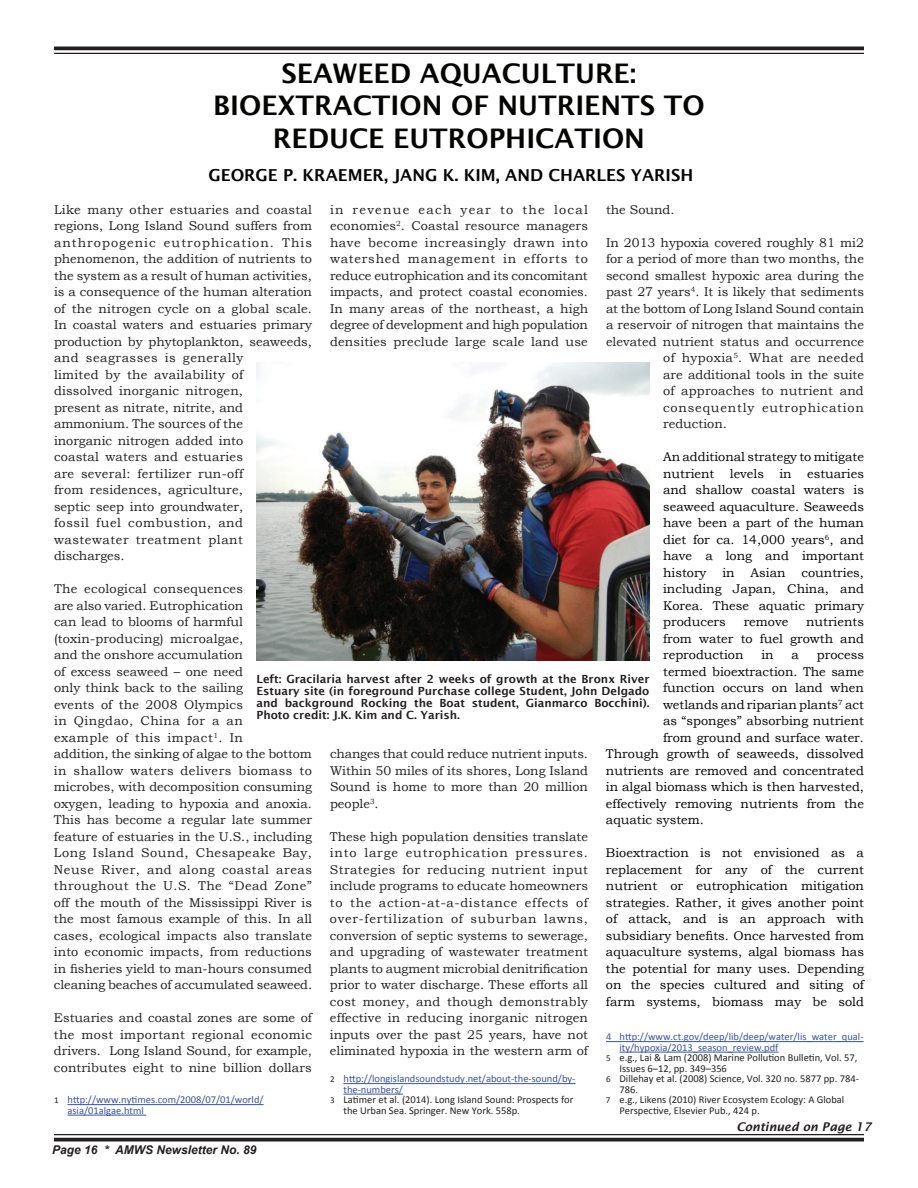
<style>
.page{position:relative;width:918px;height:1188px;background:#fff}
.page>*{position:absolute;margin:0;border:0;box-sizing:border-box;transform-origin:0 0}
.t1{font:600 27px "Lucida Sans";color:#040503}
.t2{font:600 16.5px "Lucida Sans";color:#040503}
.t3{font:12.75px/16.5px "Bookman Old Style";color:#231f20;text-align:justify}
.t4{font:12.75px/16.5px "Bookman Old Style";color:#040503;text-align:justify}
.t5{font:12.75px "Bookman Old Style";letter-spacing:.065em;color:#231f20}
.t6{font:12.75px "Bookman Old Style";letter-spacing:.02em;color:#231f20}
.t7{font:12.75px "Bookman Old Style";letter-spacing:.035em;color:#231f20}
.t8{font:italic 700 12px "Arial";color:#231f20}
.t9{font:italic 600 12px "Lucida Sans";color:#231f20}
.t10{font:600 11.25px/12px "Lucida Sans";color:#231f20;text-align:justify}
.t11{font:10.5px "Calibri";color:#231f20}
.t12{font:10.5px/10.5px "Calibri";color:#3853a3}
.s1{font-size:9px;color:#231f20}
.s2{font-size:9px}
</style>
<div class="page">
<svg style="left:54px;top:46px;width:810px;height:4px;background:#3e3a3b"></svg>
<hr style="left:54px;top:53px;width:810px;height:1px;background:#231f20">
<hr style="left:54px;top:1134px;width:810px;height:1px;background:#231f20">
<svg style="left:54px;top:1138px;width:810px;height:4px;background:#3e3a3b"></svg>
<hr style="left:68px;top:1104px;width:196px;height:1px;background:#3853a3">
<hr style="left:68px;top:1115px;width:78px;height:1px;background:#3853a3">
<hr style="left:344px;top:1083px;width:232px;height:1px;background:#3853a3">
<hr style="left:344px;top:1094px;width:59px;height:1px;background:#3853a3">
<hr style="left:606px;top:1041px;width:258px;height:1px;background:#3853a3">
<hr style="left:620px;top:1052px;width:159px;height:1px;background:#3853a3">
<img style="left:257px;top:363px;width:393px;height:298px">
<h1 class="t1" style="left:281px;top:58px;width:72px">SEAWEED</h1>
<h1 class="t1" style="left:420px;top:58px;width:120px">AQUACULTURE</h1>
<h1 class="t1" style="left:630px;top:58px;width:8px">:</h1>
<h1 class="t1" style="left:213px;top:90px;width:325px">BIOEXTRACTION OF NUTR</h1>
<h1 class="t1" style="left:575px;top:90px;width:110px">IENTS TO</h1>
<h1 class="t1" style="left:273px;top:123px;width:19px">REDU</h1>
<h1 class="t1" style="left:349px;top:123px;width:64px">CE EUTRO</h1>
<h1 class="t1" style="left:489px;top:123px;width:158px">PH ICATION</h1>
<p class="t2" style="left:208px;top:165px;width:13px">GEORGE</p>
<p class="t2" style="left:283px;top:165px;width:313px">P. KRAEMER, JANG K. KIM, AND CHARLES</p>
<p class="t2" style="left:631px;top:165px;width:52px">YARISH</p>
<p class="t3" style="left:54px;top:201px;width:260px;text-align:left">Like many other estuaries and coastal regions, Long Island Sound suffers from anthropogenic eutrophication. This phenomenon, the addition of nutrients to the system as a result of human activities, is a consequence of the human alteration of the nitrogen cycle on a global scale.<br>In coastal waters and estuaries primary production by phytoplankton, seaweeds, and seagrasses is generally<br>limited by the availability of<br>dissolved inorganic nitrogen,<br>present as nitrate, nitrite, and ammonium. The sources of the<br>inorganic nitrogen added into<br>coastal waters and estuaries<br>are several: fertilizer run-off<br>from residences, agriculture,<br>septic seep into groundwater,<br>fossil fuel combustion, and wastewater treatment plant discharges.</p>
<p class="t3" style="left:54px;top:581px;width:260px;text-align:left">The ecological consequences<br>are also varied. Eutrophication<br>can lead to blooms of harmful (toxin-producing) microalgae,<br>and the onshore accumulation<br>of excess seaweed – one need<br>only think back to the sailing<br>events of the 2008 Olympics<br>in Qingdao, China for a an<br>example of this impact<sup>1</sup>. In<br>addition, the sinking of algae to the bottom in shallow waters delivers biomass to microbes, with decomposition consuming oxygen, leading to hypoxia and anoxia.<br>This has become a regular late summer feature of estuaries in the U.S., including Long Island Sound, Chesapeake Bay, Neuse River, and along coastal areas throughout the U.S. The “Dead Zone” off the mouth of the Mississippi River is the most famous example of this. In all cases, ecological impacts also translate into economic impacts, from reductions in fisheries yield to man-hours consumed cleaning beaches of accumulated seaweed.</p>
<p class="t3" style="left:54px;top:1010px;width:260px">Estuaries and coastal zones are some of the most important regional economic drivers. Long Island Sound, for example, contributes eight to nine billion dollars</p>
<p class="t12" style="left:68px;top:1094px;width:198px;text-indent:-14px"><span class="s1">1</span> http://www.nytimes.com/2008/07/01/world/ asia/01algae.html</p>
<p class="t3" style="left:330px;top:201px;width:260px">in revenue each year to the local economies<sup>2</sup>. Coastal resource managers have become increasingly drawn into watershed management in efforts to reduce eutrophication and its concomitant impacts, and protect coastal economies.<br>In many areas of the northeast, a high degree of development and high population densities preclude large scale land use</p>
<p class="t3" style="left:606px;top:201px;width:70px">the Sound.</p>
<p class="t3" style="left:606px;top:234px;width:259px">In 2013 hypoxia covered roughly 81 mi2</p>
<p class="t3" style="left:606px;top:251px;width:260px">for a period of more than two months, the</p>
<p class="t3" style="left:606px;top:267px;width:259px">second smallest hypoxic area during the</p>
<p class="t3" style="left:606px;top:284px;width:260px">past 27 years<sup>4</sup>. It is likely that sediments</p>
<p class="t3" style="left:606px;top:300px;width:260px">at the bottom of Long Island Sound contain</p>
<p class="t3" style="left:606px;top:317px;width:259px">a reservoir of nitrogen that maintains the</p>
<p class="t3" style="left:606px;top:333px;width:260px">elevated nutrient status and occurrence</p>
<p class="t7" style="left:663px;top:350px;width:202px">of hypoxia<sup>5</sup>. What are needed</p>
<p class="t3" style="left:663px;top:366px;width:202px">are additional tools in the suite</p>
<p class="t6" style="left:663px;top:383px;width:202px">of approaches to nutrient and</p>
<p class="t5" style="left:663px;top:399px;width:202px">consequently eutrophication</p>
<p class="t3" style="left:663px;top:416px;width:65px">reduction.</p>
<p class="t4" style="left:663px;top:449px;width:202px">An additional strategy to mitigate nutrient levels in estuaries and shallow coastal waters is seaweed aquaculture. Seaweeds have been a part of the human diet for ca. 14,000 years<sup>6</sup>, and have a long and important history</p>
<p class="t4" style="left:663px;top:564px;width:202px;text-indent:138px">countries, including Japan, China, and Korea. These aquatic primary producers</p>
<p class="t4" style="left:722px;top:564px;width:14px">in</p>
<p class="t4" style="left:751px;top:564px;width:36px">Asian</p>
<p class="t4" style="left:663px;top:614px;width:202px;text-indent:143px">nutrients from water to fuel growth and reproduction</p>
<p class="t4" style="left:744px;top:614px;width:46px">remove</p>
<p class="t4" style="left:761px;top:647px;width:14px">in</p>
<p class="t4" style="left:792px;top:647px;width:9px">a</p>
<p class="t4" style="left:817px;top:647px;width:49px">process</p>
<p class="t4" style="left:663px;top:663px;width:202px">termed bioextraction. The same</p>
<p class="t4" style="left:663px;top:680px;width:202px">function occurs on land when</p>
<p class="t4" style="left:663px;top:696px;width:202px">wetlands and riparian plants<sup>7</sup> act</p>
<p class="t4" style="left:663px;top:713px;width:203px">as “sponges” absorbing nutrient</p>
<p class="t4" style="left:663px;top:729px;width:202px">from ground and surface water.</p>
<p class="t4" style="left:606px;top:746px;width:260px">Through growth of seaweeds, dissolved</p>
<p class="t4" style="left:606px;top:762px;width:260px">nutrients are removed and concentrated</p>
<p class="t4" style="left:606px;top:779px;width:260px">in algal biomass which is then harvested,</p>
<p class="t4" style="left:606px;top:795px;width:259px">effectively removing nutrients from the</p>
<p class="t4" style="left:606px;top:812px;width:99px">aquatic system.</p>
<p class="t4" style="left:606px;top:845px;width:260px">Bioextraction is not envisioned as a replacement for any of the current nutrient or eutrophication mitigation strategies. Rather, it gives another point of attack, and is an approach with subsidiary benefits. Once harvested from aquaculture systems, algal biomass has the potential for many uses. Depending on the species cultured and siting of farm systems, biomass may be sold</p>
<p class="t12" style="left:606px;top:1031px;width:259px">4 http://www.ct.gov/deep/lib/deep/water/lis_water_qual-</p>
<p class="t12" style="left:620px;top:1042px;width:161px">ity/hypoxia/2013_season_review.pdf</p>
<p class="t11" style="left:606px;top:1051px;width:253px"><span class="s2">5</span> e.g., Lai &amp; Lam (2008) Marine Pollution Bulletin, Vol. 57,</p>
<p class="t11" style="left:620px;top:1062px;width:109px">Issues 6–12, pp. 349–356</p>
<p class="t11" style="left:606px;top:1072px;width:254px"><span class="s2">6</span> Dillehay et al. (2008) Science, Vol. 320 no. 5877 pp. 784-</p>
<p class="t11" style="left:620px;top:1083px;width:20px">786<span class="s2">.</span></p>
<p class="t11" style="left:606px;top:1093px;width:240px"><span class="s2">7</span> e.g., Likens (2010) River Ecosystem Ecology: A Global</p>
<p class="t11" style="left:619px;top:1104px;width:142px">Perspective, Elsevier Pub., 424 p.</p>
<p class="t10" style="left:256px;top:673px;width:395px">Left: Gracilaria harvest after 2 weeks of growth at the Bronx River Estuary site (in foreground Purchase college Student, John Delgado and background Rocking the Boat student, Gianmarco Bocchini).<br>Photo credit: J.K. Kim and C. Yarish.</p>
<p class="t3" style="left:330px;top:746px;width:260px">changes that could reduce nutrient inputs.<br>Within 50 miles of its shores, Long Island Sound is home to more than 20 million people<sup>3</sup>.</p>
<p class="t3" style="left:330px;top:828px;width:260px">These high population densities translate into large eutrophication pressures.<br>Strategies for reducing nutrient input include programs to educate homeowners to the action-at-a-distance effects of over-fertilization of suburban lawns, conversion of septic systems to sewerage, and upgrading of wastewater treatment plants to augment microbial denitrification prior to water discharge. These efforts all cost money, and though demonstrably effective in reducing inorganic nitrogen inputs over the past 25 years, have not eliminated hypoxia in the western arm of</p>
<p class="t12" style="left:330px;top:1073px;width:247px"><span class="s1">2</span> http://longislandsoundstudy.net/about-the-sound/by-</p>
<p class="t12" style="left:344px;top:1084px;width:61px">the-numbers/</p>
<p class="t11" style="left:330px;top:1093px;width:245px"><span class="s2">3</span> Latimer et al. (2014). Long Island Sound: Prospects for</p>
<p class="t11" style="left:344px;top:1104px;width:178px">the Urban Sea. Springer. New York. 558p.</p>
<p class="t8" style="left:52px;top:1142px;width:206px">Page 16 * AMWS Newsletter No. 89</p>
<p class="t9" style="left:736px;top:1120px;width:137px">Continued on Page 17</p>
</div>
